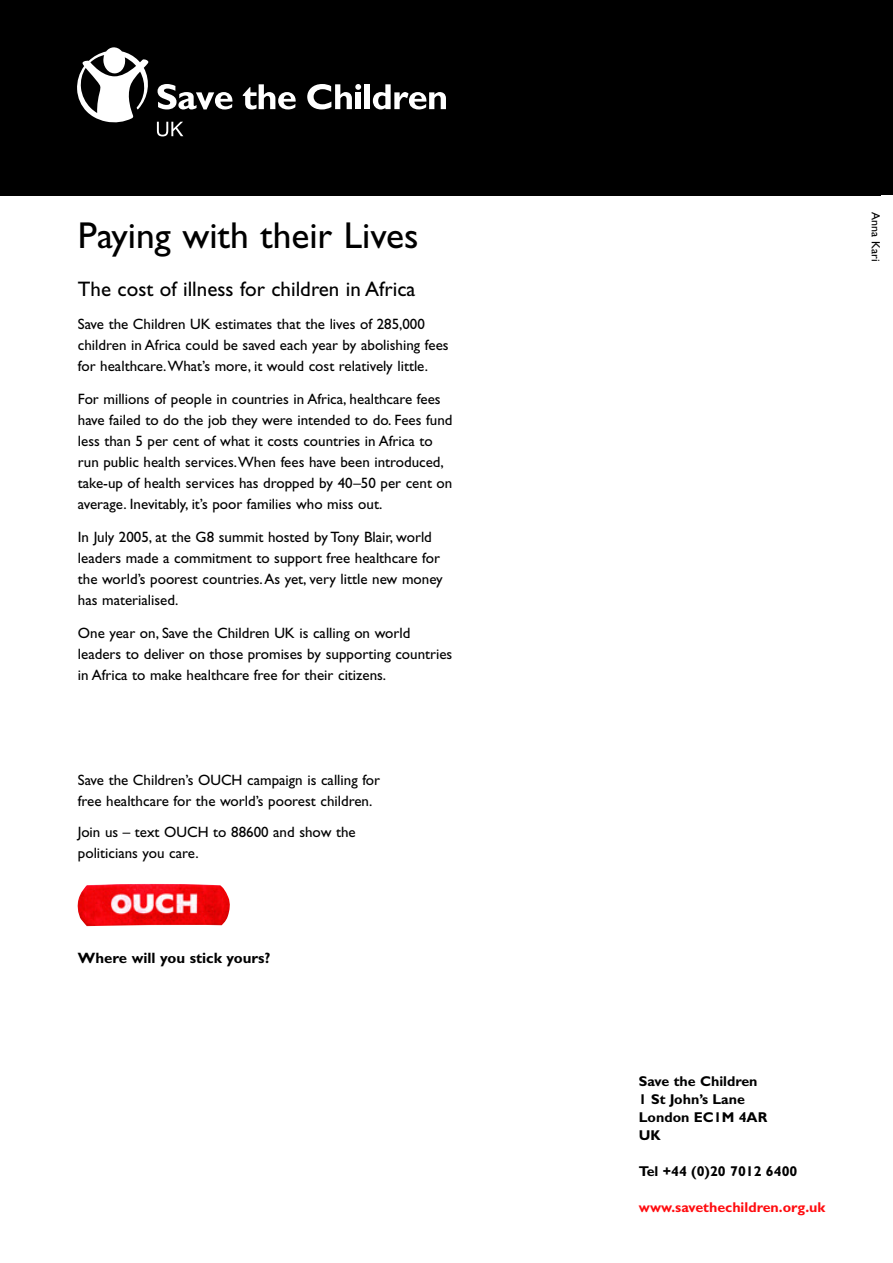
<style>
.page{position:relative;width:893px;height:1263px;background:#fff}
.page>*{position:absolute;margin:0;border:0;box-sizing:border-box;transform-origin:0 0}
.t1{font:37.5px "Gill Sans";color:#000}
.t2{font:21px "Gill Sans";color:#000}
.t3{font:15px/21px "Gill Sans";color:#000}
.t4{font:700 15px "Gill Sans";color:#000}
.t5{font:700 14.25px/18px "Gill Sans";color:#000}
.t6{font:700 14.25px "Gill Sans";color:#ff0c0f}
.t7{font:12px "Gill Sans";color:#000}
.s1{color:#fff}
</style>
<div class="page">
<div style="left:0;top:0;width:893px;height:196px;background:#000"></div>
<svg style="left:158px;top:84px;width:75px;height:25px"></svg>
<svg style="left:243px;top:84px;width:53px;height:25px"></svg>
<svg style="left:307px;top:84px;width:54px;height:25px"></svg>
<div style="left:365px;top:84px;width:5px;height:25px;background:#fff"></div>
<svg style="left:373px;top:84px;width:73px;height:25px"></svg>
<svg style="left:77px;top:47px;width:72px;height:76px"></svg>
<svg style="left:157px;top:122px;width:26px;height:14px"></svg>
<img style="left:78px;top:884px;width:152px;height:42px">
<h1 class="t1" style="left:78px;top:222px;width:342px">Paying with their Lives</h1>
<h2 class="t2" style="left:78px;top:281px;width:348px">The cost of illness for children in Africa<span class="s1">a</span></h2>
<p class="t3" style="left:78px;top:315px;width:372px">Save the Children UK estimates that the lives of 285,000 children in Africa could be saved each year by abolishing fees for healthcare.What’s more, it would cost relatively little.</p>
<p class="t3" style="left:78px;top:390px;width:376px">For millions of people in countries in Africa, healthcare fees have failed to do the job they were intended to do. Fees fund less than 5 per cent of what it costs countries in Africa to run public health services.When fees have been introduced, take-up of health services has dropped by 40–50 per cent on average. Inevitably, it’s poor families who miss out.</p>
<p class="t3" style="left:78px;top:528px;width:366px">In July 2005, at the G8 summit hosted by Tony Blair, world leaders made a commitment to support free healthcare for the world’s poorest countries.As yet, very little new money has materialised.</p>
<p class="t3" style="left:78px;top:624px;width:376px">One year on, Save the Children UK is calling on world leaders to deliver on those promises by supporting countries in Africa to make healthcare free for their citizens.</p>
<p class="t3" style="left:78px;top:771px;width:304px">Save the Children’s OUCH campaign is calling for free healthcare for the world’s poorest children.</p>
<p class="t3" style="left:78px;top:823px;width:279px">Join us – text OUCH to 88600 and show the politicians you care.</p>
<p class="t4" style="left:78px;top:953px;width:194px">Where will you stick yours?</p>
<p class="t7" style="left:880px;top:212px;width:51px;rotate:90deg">Anna Kari</p>
<p class="t5" style="left:639px;top:1073px;width:130px">Save the Children<br>1 St John’s Lane<br>London EC1M 4AR<br>UK</p>
<p class="t5" style="left:639px;top:1163px;width:160px">Tel +44 (0)20 7012 6400</p>
<p class="t6" style="left:639px;top:1202px;width:188px">www.savethechildren.org.uk</p>
</div>
